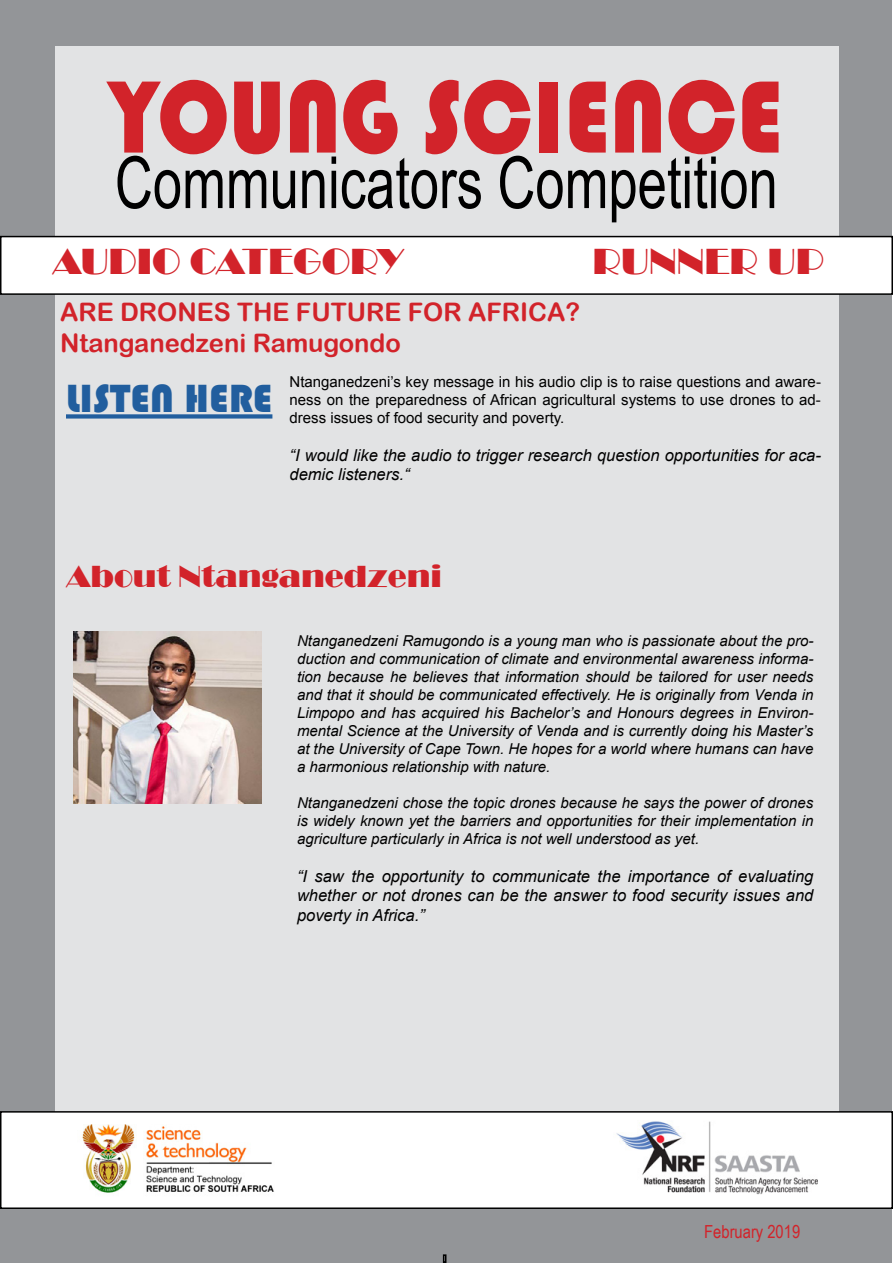
<style>
.page{position:relative;width:893px;height:1263px;background:#fff}
.page>*{position:absolute;margin:0;border:0;box-sizing:border-box;transform-origin:0 0}
.t1{font:106.5px "Bauhaus 93";color:#d2232a;scale:.89 1}
.t2{font:72px "Arial Narrow";color:#000;scale:.89 1}
.t3{font:40.5px "Bauhaus 93";color:#215e9e}
.t4{font:37.5px "Broadway";color:#d2232a}
.t5{font:31.5px "Broadway";color:#d2232a}
.t6{font:25.5px/30.6px "Arial Rounded MT Bold";color:#d2232a}
.t7{font:18px "Arial Narrow";color:#d2232a}
.t8{font:italic 16.5px/19.8px "Arial";color:#000;text-align:justify}
.t9{font:italic 15px/18px "Arial";color:#000;text-align:justify}
.t10{font:15px/18px "Arial";color:#000;text-align:justify}
</style>
<div class="page">
<div style="left:1px;top:1px;width:891px;height:1262px;background:#939598"></div>
<div style="left:55px;top:46px;width:783px;height:1162px;background:#e2e3e4"></div>
<svg style="left:443px;top:1254px;width:3px;height:9px"></svg>
<div style="left:1px;top:237px;width:891px;height:57px;background:#fff"></div>
<div style="left:0;top:236px;width:893px;height:59px;border:2px solid #000"></div>
<img style="left:74px;top:631px;width:187px;height:172px">
<div style="left:1px;top:1112px;width:891px;height:96px;background:#fff"></div>
<div style="left:0;top:1111px;width:893px;height:98px;border:2px solid #000"></div>
<img style="left:82px;top:1124px;width:192px;height:69px">
<img style="left:616px;top:1121px;width:202px;height:74px">
<div style="left:66px;top:414px;width:206px;height:5px;background:#215e9e"></div>
<h1 class="t1" style="left:110px;top:57px;width:758px">YOUNG SCIENCE</h1>
<h2 class="t2" style="left:115px;top:130px;width:746px">Communicators Competition</h2>
<h3 class="t4" style="left:52px;top:240px;width:353px">AUDIO CATEGORY</h3>
<h3 class="t4" style="left:592px;top:240px;width:233px">RUNNER UP</h3>
<h3 class="t6" style="left:60px;top:296px;width:521px">ARE DRONES THE FUTURE FOR AFRICA?<br>Ntanganedzeni Ramugondo</h3>
<h3 class="t3" style="left:66px;top:376px;width:208px">LISTEN HERE</h3>
<p class="t10" style="left:290px;top:373px;width:533px">Ntanganedzeni’s key message in his audio clip is to raise questions and aware&shy;ness on the preparedness of African agricultural systems to use drones to ad&shy;dress issues of food security and poverty.</p>
<p class="t8" style="left:290px;top:445px;width:533px">“I would like the audio to trigger research question opportunities for aca&shy;demic listeners.“</p>
<h3 class="t5" style="left:66px;top:558px;width:377px">About Ntanganedzeni</h3>
<p class="t9" style="left:297px;top:632px;width:518px">Ntanganedzeni Ramugondo is a young man who is passionate about the pro&shy;duction and communication of climate and environmental awareness informa&shy;tion because he believes that information should be tailored for user needs and that it should be communicated effectively. He is originally from Venda in Limpopo and has acquired his Bachelor’s and Honours degrees in Environ&shy;mental Science at the University of Venda and is currently doing his Master’s at the University of Cape Town. He hopes for a world where humans can have a harmonious relationship with nature.</p>
<p class="t9" style="left:297px;top:794px;width:518px">Ntanganedzeni chose the topic drones because he says the power of drones is widely known yet the barriers and opportunities for their implementation in agriculture particularly in Africa is not well understood as yet.</p>
<p class="t8" style="left:297px;top:866px;width:518px">“I saw the opportunity to communicate the importance of evaluating whether or not drones can be the answer to food security issues and poverty in Africa.”</p>
<p class="t7" style="left:704px;top:1218px;width:97px">February 2019</p>
</div>
